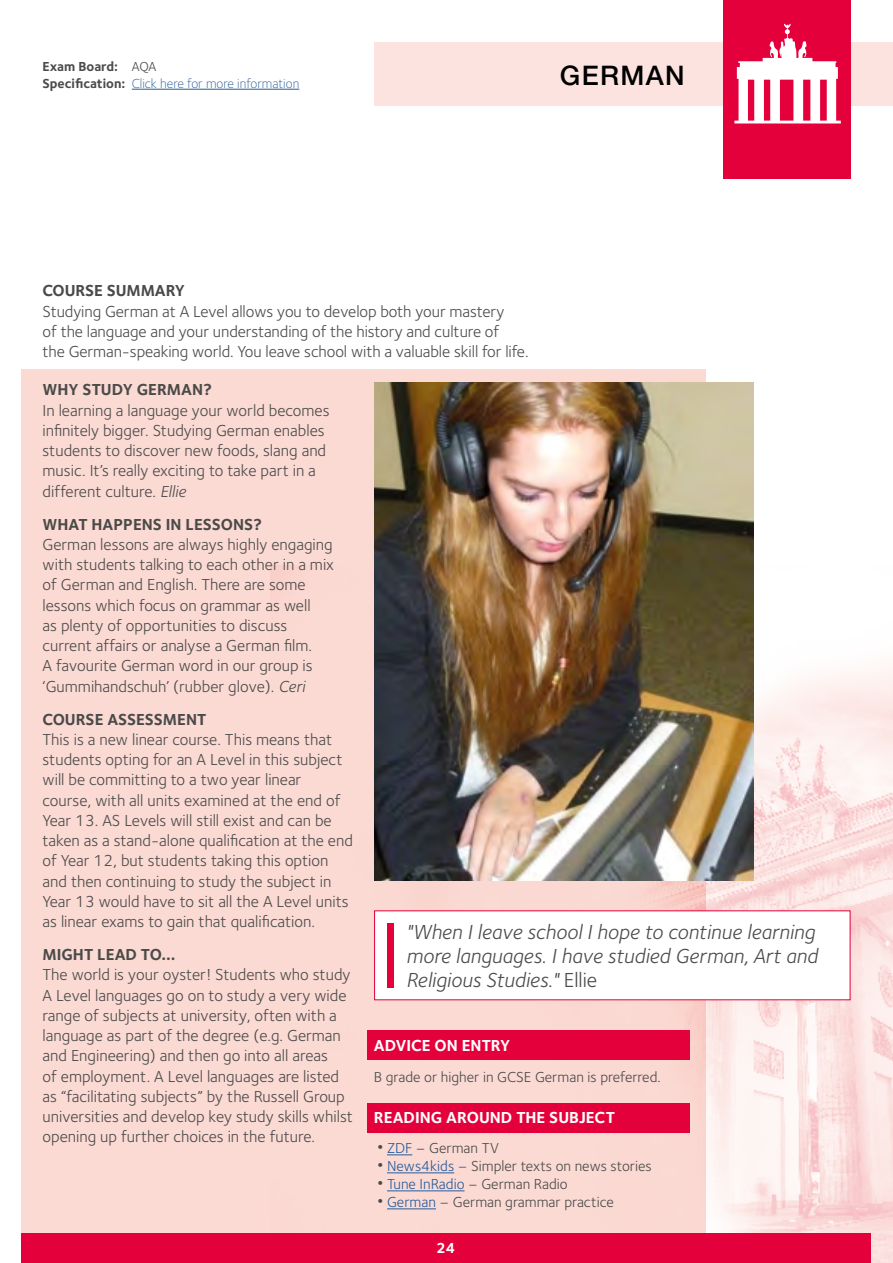
<style>
.page{position:relative;width:893px;height:1263px;background:#fff}
.page>*{position:absolute;margin:0;border:0;box-sizing:border-box;transform-origin:0 0}
.t1{font:500 27px "Helvetica Neue";letter-spacing:.05em;color:#000}
.t2{font:italic 21px/24px "Foundry Sterling";color:#4a4a49;text-align:justify}
.t3{font:16.5px/20.2px "Foundry Sterling";color:#4a4a49}
.t4{font:700 16.5px "Foundry Sterling";color:#4a4a49}
.t5{font:700 16.5px "Foundry Sterling";color:#fff}
.t6{font:15px "Foundry Sterling";color:#4a4a49}
.t7{font:700 15px "Foundry Sterling";color:#fff}
.t8{font:300 13.5px/16.5px "Foundry Sterling";color:#275b9b}
.s1{font-weight:700;color:#4a4a49}
.s2{font-weight:400;color:#4a4a49}
.s3{font-style:italic}
.s4{font-style:normal}
.s5{font-size:24px}
.s6{color:#275b9b}
</style>
<div class="page">
<div style="left:21px;top:369px;width:733px;height:864px;background:#fbdad4"></div>
<img style="left:271px;top:565px;width:622px;height:698px">
<div style="left:374px;top:43px;width:519px;height:63px;background:#fce3df"></div>
<div style="left:723px;top:0;width:127px;height:179px;background:#e4003a"></div>
<hr style="left:132px;top:89px;width:167px;height:1px;background:#275b9b">
<div style="left:21px;top:1233px;width:849px;height:30px;background:#e4003a"></div>
<img style="left:374px;top:383px;width:379px;height:497px">
<div style="left:374px;top:910px;width:476px;height:90px;background:#fff"></div>
<div style="left:387px;top:923px;width:6px;height:64px;background:#e4003a"></div>
<div style="left:368px;top:1030px;width:322px;height:30px;background:#e4003a"></div>
<div style="left:368px;top:1103px;width:322px;height:29px;background:#e4003a"></div>
<svg style="left:387px;top:1154px;width:25px;height:1px"></svg>
<hr style="left:387px;top:1172px;width:67px;height:1px;background:#275b9b">
<hr style="left:387px;top:1190px;width:78px;height:1px;background:#275b9b">
<hr style="left:387px;top:1208px;width:49px;height:1px;background:#275b9b">
<svg style="left:734px;top:24px;width:107px;height:99px"></svg>
<p class="t8" style="left:43px;top:58px;width:258px"><span class="s1">Exam Board:</span> <span class="s2">AQA<br></span><span class="s1">Specification:</span> Click here for more information</p>
<h1 class="t1" style="left:560px;top:59px;width:126px">GERMAN</h1>
<p class="t4" style="left:43px;top:279px;width:144px">COURSE SUMMARY</p>
<p class="t3" style="left:43px;top:301px;width:488px">Studying German at A Level allows you to develop both your mastery<br>of the language and your understanding of the history and culture of<br>the German-speaking world. You leave school with a valuable skill for life.</p>
<p class="t4" style="left:43px;top:378px;width:171px">WHY STUDY GERMAN?</p>
<p class="t3" style="left:43px;top:399px;width:289px">In learning a language your world becomes infinitely bigger. Studying German enables students to discover new foods, slang and music. It’s really exciting to take part in a different culture. <span class="s3">Ellie</span></p>
<p class="t4" style="left:43px;top:512px;width:221px">WHAT HAPPENS IN LESSONS?</p>
<p class="t3" style="left:43px;top:534px;width:293px">German lessons are always highly engaging with students talking to each other in a mix of German and English. There are some lessons which focus on grammar as well<br>as plenty of opportunities to discuss current affairs or analyse a German film.<br>A favourite German word in our group is ‘Gummihandschuh’ (rubber glove). <span class="s3">Ceri</span></p>
<p class="t4" style="left:43px;top:707px;width:165px">COURSE ASSESSMENT</p>
<p class="t3" style="left:43px;top:729px;width:312px">This is a new linear course. This means that students opting for an A Level in this subject will be committing to a two year linear course, with all units examined at the end of Year 13. AS Levels will still exist and can be taken as a stand-alone qualification at the end of Year 12, but students taking this option and then continuing to study the subject in Year 13 would have to sit all the A Level units as linear exams to gain that qualification.</p>
<p class="t4" style="left:43px;top:943px;width:135px">MIGHT LEAD TO...</p>
<p class="t3" style="left:43px;top:964px;width:312px">The world is your oyster! Students who study A Level languages go on to study a very wide range of subjects at university, often with a language as part of the degree (e.g. German and Engineering) and then go into all areas<br>of employment. A Level languages are listed as “facilitating subjects” by the Russell Group universities and develop key study skills whilst opening up further choices in the future.</p>
<p class="t2" style="left:406px;top:920px;width:413px">"When I leave school I hope to continue learning more languages. I have studied German, Art and Religious Studies." <span class="s4">Ellie</span></p>
<p class="t5" style="left:374px;top:1034px;width:138px">ADVICE ON ENTRY</p>
<p class="t6" style="left:374px;top:1066px;width:288px">B grade or higher in GCSE German is preferred.</p>
<p class="t5" style="left:374px;top:1105px;width:243px">READING AROUND THE SUBJECT</p>
<p class="t6" style="left:374px;top:1138px;width:127px"><span class="s5">•</span><span class="s6">ZDF</span> – German TV</p>
<p class="t6" style="left:374px;top:1156px;width:279px"><span class="s5">•</span><span class="s6">News4kids –</span> Simpler texts on news stories</p>
<p class="t6" style="left:374px;top:1174px;width:195px"><span class="s5">•</span><span class="s6">Tune InRadio</span> – German Radio</p>
<p class="t6" style="left:374px;top:1192px;width:241px"><span class="s5">•</span><span class="s6">German</span> – German grammar practice</p>
<p class="t7" style="left:436px;top:1237px;width:21px">24</p>
</div>
